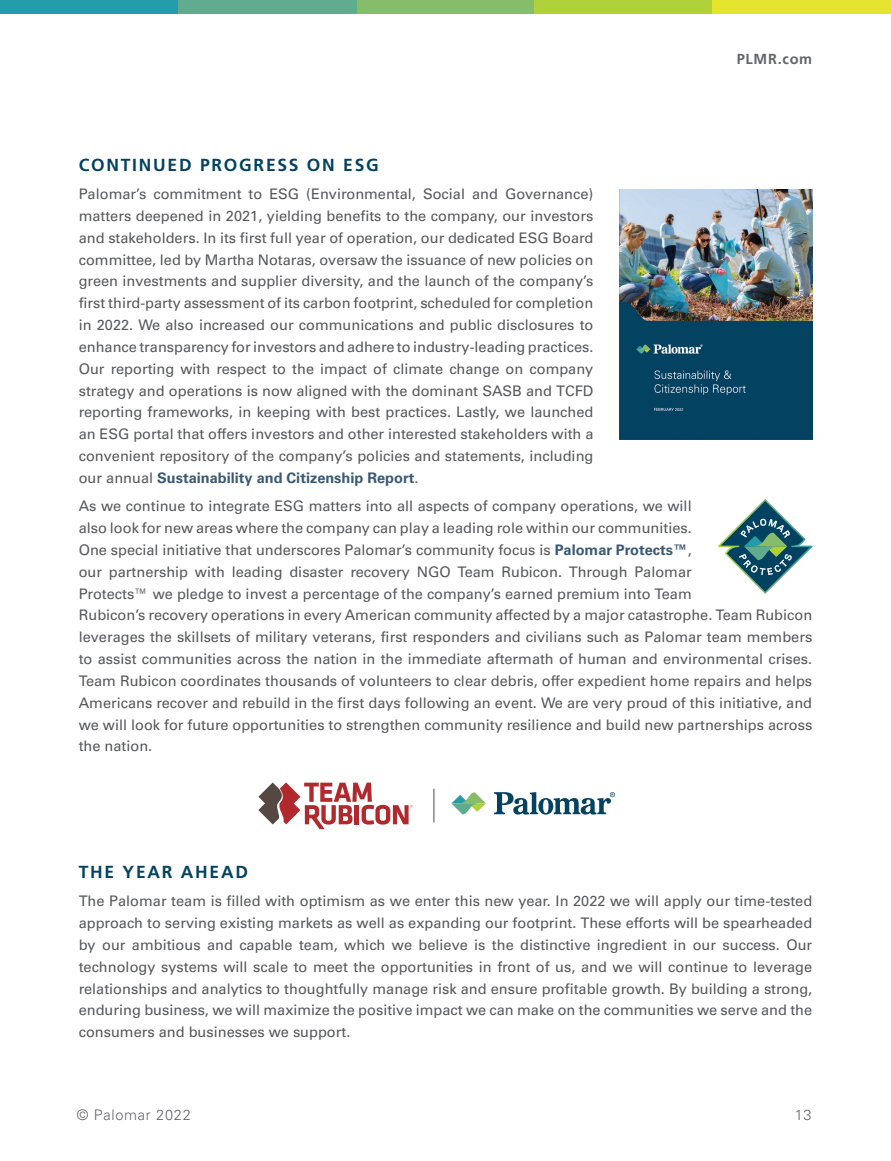
<style>
.page{position:relative;width:891px;height:1161px;background:#fff}
.page>*{position:absolute;margin:0;border:0;box-sizing:border-box;transform-origin:0 0}
.t1{font:700 17.4px "Frutiger LT Pro";letter-spacing:.1em;color:#034260}
.t2{font:14.55px/21.9px "Univers LT 55 Rm";color:#57585a;text-align:justify}
.t3{font:14.55px "Univers LT 65 Bd";color:#3a5975}
.t4{font:14.55px "Univers LT 45 Lt";letter-spacing:.05em;color:#64656a}
.t5{font:700 14.55px "Frutiger LT Pro";letter-spacing:.05em;color:#64656a}
.s1{font-family:"Univers LT 55 Rm";color:#57585a}
.s2{font-family:"Univers LT 65 Bd";color:#3a5975}
</style>
<div class="page">
<div style="left:0;top:0;width:178px;height:13px;background:#239dab"></div>
<div style="left:356px;top:0;width:179px;height:13px;background:#86bd6b"></div>
<div style="left:178px;top:0;width:178px;height:13px;background:#60ac8e"></div>
<div style="left:535px;top:0;width:178px;height:13px;background:#b0d13a"></div>
<div style="left:713px;top:0;width:178px;height:13px;background:#e5e52e"></div>
<img style="left:620px;top:189px;width:193px;height:250px">
<svg style="left:718px;top:499px;width:95px;height:95px"></svg>
<svg style="left:258px;top:782px;width:154px;height:47px"></svg>
<hr style="left:434px;top:789px;width:1px;height:33px;background:#554742">
<svg style="left:451px;top:792px;width:35px;height:22px"></svg>
<svg style="left:494px;top:792px;width:121px;height:23px"></svg>
<p class="t5" style="left:737px;top:50px;width:77px">PLMR.com</p>
<p class="t1" style="left:79px;top:154px;width:302px">CONTINUED PROGRESS ON ESG</p>
<p class="t2" style="left:79px;top:183px;width:516px">Palomar’s commitment to ESG (Environmental, Social and Governance) matters deepened in 2021, yielding benefits to the company, our investors and stakeholders. In its first full year of operation, our dedicated ESG Board committee, led by Martha Notaras, oversaw the issuance of new policies on green investments and supplier diversity, and the launch of the company’s first third-party assessment of its carbon footprint, scheduled for completion in 2022. We also increased our communications and public disclosures to enhance transparency for investors and adhere to industry-leading practices.<br>Our reporting with respect to the impact of climate change on company strategy and operations is now aligned with the dominant SASB and TCFD reporting frameworks, in keeping with best practices. Lastly, we launched an ESG portal that offers investors and other interested stakeholders with a convenient repository of the company’s policies and statements, including</p>
<p class="t3" style="left:79px;top:469px;width:341px"><span class="s1">our annual</span> Sustainability and Citizenship Report<span class="s1">.</span></p>
<p class="t2" style="left:79px;top:495px;width:735px;text-align:left">As we continue to integrate ESG matters into all aspects of company operations, we will<br>also look for new areas where the company can play a leading role within our communities.<br>One special initiative that underscores Palomar’s community focus is <span class="s2">Palomar Protects™</span>,<br>our partnership with leading disaster recovery NGO Team Rubicon. Through Palomar<br>Protects™ we pledge to invest a percentage of the company’s earned premium into Team<br>Rubicon’s recovery operations in every American community affected by a major catastrophe. Team Rubicon leverages the skillsets of military veterans, first responders and civilians such as Palomar team members to assist communities across the nation in the immediate aftermath of human and environmental crises.<br>Team Rubicon coordinates thousands of volunteers to clear debris, offer expedient home repairs and helps Americans recover and rebuild in the first days following an event. We are very proud of this initiative, and we will look for future opportunities to strengthen community resilience and build new partnerships across the nation.</p>
<p class="t1" style="left:79px;top:862px;width:171px">THE YEAR AHEAD</p>
<p class="t2" style="left:79px;top:890px;width:735px">The Palomar team is filled with optimism as we enter this new year. In 2022 we will apply our time-tested approach to serving existing markets as well as expanding our footprint. These efforts will be spearheaded by our ambitious and capable team, which we believe is the distinctive ingredient in our success. Our technology systems will scale to meet the opportunities in front of us, and we will continue to leverage relationships and analytics to thoughtfully manage risk and ensure profitable growth. By building a strong, enduring business, we will maximize the positive impact we can make on the communities we serve and the consumers and businesses we support.</p>
<p class="t4" style="left:77px;top:1106px;width:116px">© Palomar 2022</p>
<p class="t4" style="left:795px;top:1106px;width:18px">13</p>
</div>
